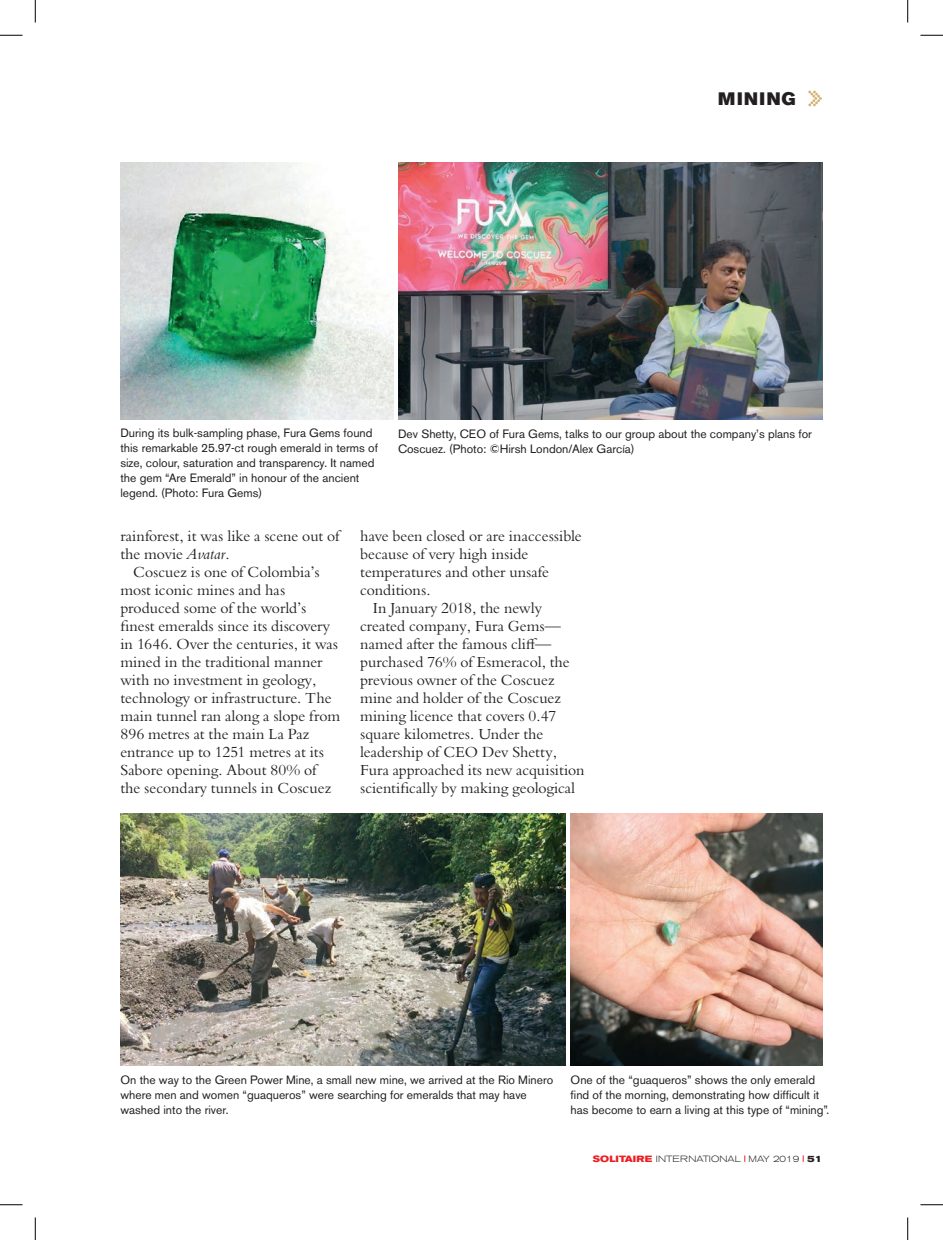
<style>
.page{position:relative;width:943px;height:1240px;background:#fff}
.page>*{position:absolute;margin:0;border:0;box-sizing:border-box;transform-origin:0 0}
.t1{font:17.85px "Akzidenz Grotesk BE Super";letter-spacing:.09em;color:#231f20}
.t2{font:15px/18px "Bergamo Std";letter-spacing:.005em;color:#231f20}
.t3{font:12px/15px "Akzidenz Grotesk BE";color:#231f20}
.t4{font:300 expanded 9px "Akzidenz Grotesk BE";color:#231f20}
.s1{font-style:italic}
.s2{font-weight:700;color:#ee1d23}
.s3{font-weight:700}
</style>
<div class="page">
<svg style="left:808px;top:91px;width:13px;height:15px"></svg>
<img style="left:120px;top:163px;width:273px;height:256px">
<img style="left:398px;top:163px;width:424px;height:256px">
<img style="left:120px;top:814px;width:445px;height:252px">
<img style="left:570px;top:814px;width:252px;height:252px">
<svg style="left:0;top:35px;width:22px;height:1px"></svg>
<svg style="left:920px;top:35px;width:22px;height:1px"></svg>
<svg style="left:0;top:1204px;width:22px;height:1px"></svg>
<svg style="left:920px;top:1204px;width:22px;height:1px"></svg>
<svg style="left:35px;top:0;width:1px;height:22px"></svg>
<svg style="left:35px;top:1217px;width:1px;height:23px"></svg>
<svg style="left:907px;top:0;width:1px;height:22px"></svg>
<svg style="left:907px;top:1217px;width:1px;height:23px"></svg>
<p class="t1" style="left:717px;top:89px;width:79px">MINING</p>
<p class="t3" style="left:120px;top:425px;width:259px">During its bulk-sampling phase, Fura Gems found this remarkable 25.97-ct rough emerald in terms of size, colour, saturation and transparency. It named the gem “Are Emerald” in honour of the ancient legend. (Photo: Fura Gems)</p>
<p class="t3" style="left:398px;top:427px;width:415px">Dev Shetty, CEO of Fura Gems, talks to our group about the company’s plans for<br>Coscuez. (Photo: ©Hirsh London/Alex García)</p>
<p class="t2" style="left:120px;top:527px;width:221px">rainforest, it was like a scene out of the movie <span class="s1">Avatar</span>.</p>
<p class="t2" style="left:120px;top:563px;width:221px;text-indent:13px">Coscuez is one of Colombia’s most iconic mines and has produced some of the world’s finest emeralds since its discovery in 1646. Over the centuries, it was mined in the traditional manner with no investment in geology, technology or infrastructure. The main tunnel ran along a slope from<br>896 metres at the main La Paz entrance up to 1251 metres at its<br>Sabore opening. About 80% of the secondary tunnels in Coscuez</p>
<p class="t2" style="left:360px;top:527px;width:223px">have been closed or are inaccessible because of very high inside temperatures and other unsafe conditions.</p>
<p class="t2" style="left:360px;top:599px;width:226px;text-indent:13px">In January 2018, the newly created company, Fura Gems— named after the famous cliff— purchased 76% of Esmeracol, the previous owner of the Coscuez mine and holder of the Coscuez mining licence that covers 0.47 square kilometres. Under the leadership of CEO Dev Shetty,<br>Fura approached its new acquisition scientifically by making geological</p>
<p class="t3" style="left:120px;top:1072px;width:434px">On the way to the Green Power Mine, a small new mine, we arrived at the Rio Minero where men and women “guaqueros” were searching for emeralds that may have washed into the river.</p>
<p class="t3" style="left:570px;top:1072px;width:260px">One of the “guaqueros” shows the only emerald find of the morning, demonstrating how difficult it has become to earn a living at this type of “mining”.</p>
<p class="t4" style="left:592px;top:1153px;width:231px"><span class="s2">SOLITAIRE</span> INTERNATIONAL MAY 2019 <span class="s3">51</span></p>
</div>
